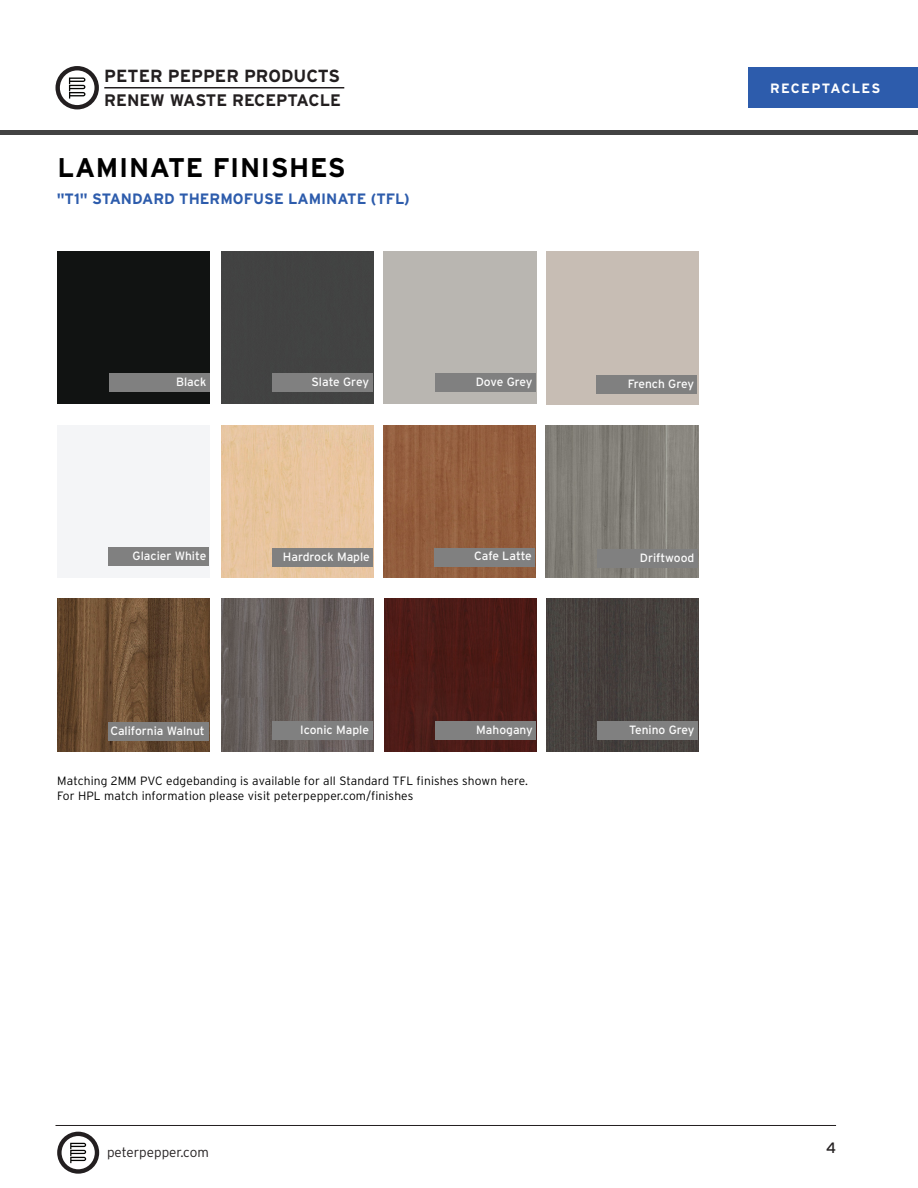
<style>
.page{position:relative;width:918px;height:1188px;background:#fff}
.page>*{position:absolute;margin:0;border:0;box-sizing:border-box;transform-origin:0 0}
.t1{font:700 27px "Interstate";letter-spacing:.025em;color:#000}
.t2{font:700 17.55px "Interstate";color:#231f20}
.t3{font:700 16.65px "Interstate";color:#231f20}
.t4{font:700 15px "Interstate";color:#2d5cac}
.t5{font:15px "Interstate";color:#231f20}
.t6{font:300 13.5px "Interstate";color:#231f20}
.t7{font:700 13.5px "Interstate";letter-spacing:.095em;color:#fff}
.t8{font:300 12px "Interstate";letter-spacing:.01em;color:#000}
.t9{font:12px "Interstate";color:#fcfcfc}
.t10{font:12px "Interstate";letter-spacing:-.02em;color:#fcfcfc}
</style>
<div class="page">
<div style="left:0;top:130px;width:918px;height:5px;background:#434343"></div>
<hr style="left:56px;top:1125px;width:780px;height:1px;background:#231f20">
<svg style="left:70px;top:1143px;width:16px;height:20px"></svg>
<div style="left:57px;top:1132px;width:42px;height:42px;border:4px solid #231f20;border-radius:50%"></div>
<div style="left:58px;top:251px;width:152px;height:153px;background:#111312"></div>
<div style="left:109px;top:373px;width:100px;height:19px;background:#808080"></div>
<div style="left:435px;top:373px;width:101px;height:19px;background:#808080"></div>
<div style="left:221px;top:251px;width:152px;height:153px;background:#424342"></div>
<div style="left:272px;top:373px;width:101px;height:19px;background:#808080"></div>
<div style="left:109px;top:547px;width:100px;height:19px;background:#808080"></div>
<img style="left:383px;top:425px;width:152px;height:152px">
<div style="left:434px;top:549px;width:101px;height:18px;background:#808080"></div>
<img style="left:58px;top:599px;width:152px;height:152px">
<div style="left:108px;top:722px;width:101px;height:19px;background:#808080"></div>
<div style="left:596px;top:375px;width:101px;height:18px;background:#808080"></div>
<img style="left:546px;top:425px;width:152px;height:153px">
<div style="left:597px;top:549px;width:100px;height:19px;background:#808080"></div>
<img style="left:221px;top:425px;width:152px;height:153px">
<div style="left:272px;top:548px;width:101px;height:19px;background:#808080"></div>
<img style="left:221px;top:599px;width:152px;height:152px">
<div style="left:272px;top:721px;width:101px;height:19px;background:#808080"></div>
<img style="left:385px;top:599px;width:152px;height:152px">
<div style="left:435px;top:721px;width:101px;height:19px;background:#808080"></div>
<img style="left:546px;top:599px;width:152px;height:152px">
<div style="left:597px;top:721px;width:101px;height:19px;background:#808080"></div>
<div style="left:748px;top:68px;width:170px;height:40px;background:#2d5cac"></div>
<svg style="left:69px;top:78px;width:17px;height:21px"></svg>
<hr style="left:104px;top:87px;width:240px;height:2px;background:#231f20">
<div style="left:55px;top:66px;width:44px;height:43px;border:4px solid #231f20;border-radius:50%"></div>
<p class="t2" style="left:104px;top:66px;width:237px">PETER PEPPER PRODUCTS</p>
<p class="t3" style="left:104px;top:91px;width:238px">RENEW WASTE RECEPTACLE</p>
<p class="t1" style="left:58px;top:153px;width:290px">LAMINATE FINISHES</p>
<p class="t4" style="left:57px;top:190px;width:355px">"T1" STANDARD THERMOFUSE LAMINATE (TFL)</p>
<p class="t9" style="left:176px;top:375px;width:32px">Black</p>
<p class="t9" style="left:311px;top:375px;width:59px">Slate Grey</p>
<p class="t10" style="left:476px;top:375px;width:58px">Dove Grey</p>
<p class="t9" style="left:628px;top:377px;width:68px">French Grey</p>
<p class="t9" style="left:133px;top:549px;width:75px">Glacier White</p>
<p class="t9" style="left:474px;top:549px;width:59px">Cafe Latte</p>
<p class="t9" style="left:283px;top:550px;width:89px">Hardrock Maple</p>
<p class="t9" style="left:640px;top:551px;width:56px">Driftwood</p>
<p class="t9" style="left:110px;top:724px;width:96px">California Walnut</p>
<p class="t9" style="left:300px;top:724px;width:70px">Iconic Maple</p>
<p class="t9" style="left:476px;top:724px;width:58px">Mahogany</p>
<p class="t9" style="left:629px;top:724px;width:67px">Tenino Grey</p>
<p class="t8" style="left:57px;top:774px;width:472px">Matching 2MM PVC edgebanding is available for all Standard TFL finishes shown here.</p>
<p class="t8" style="left:57px;top:789px;width:358px">For HPL match information please visit peterpepper.com/finishes</p>
<p class="t7" style="left:770px;top:80px;width:112px">RECEPTACLES</p>
<p class="t6" style="left:107px;top:1144px;width:103px">peterpepper.com</p>
<p class="t5" style="left:826px;top:1139px;width:12px">4</p>
</div>
